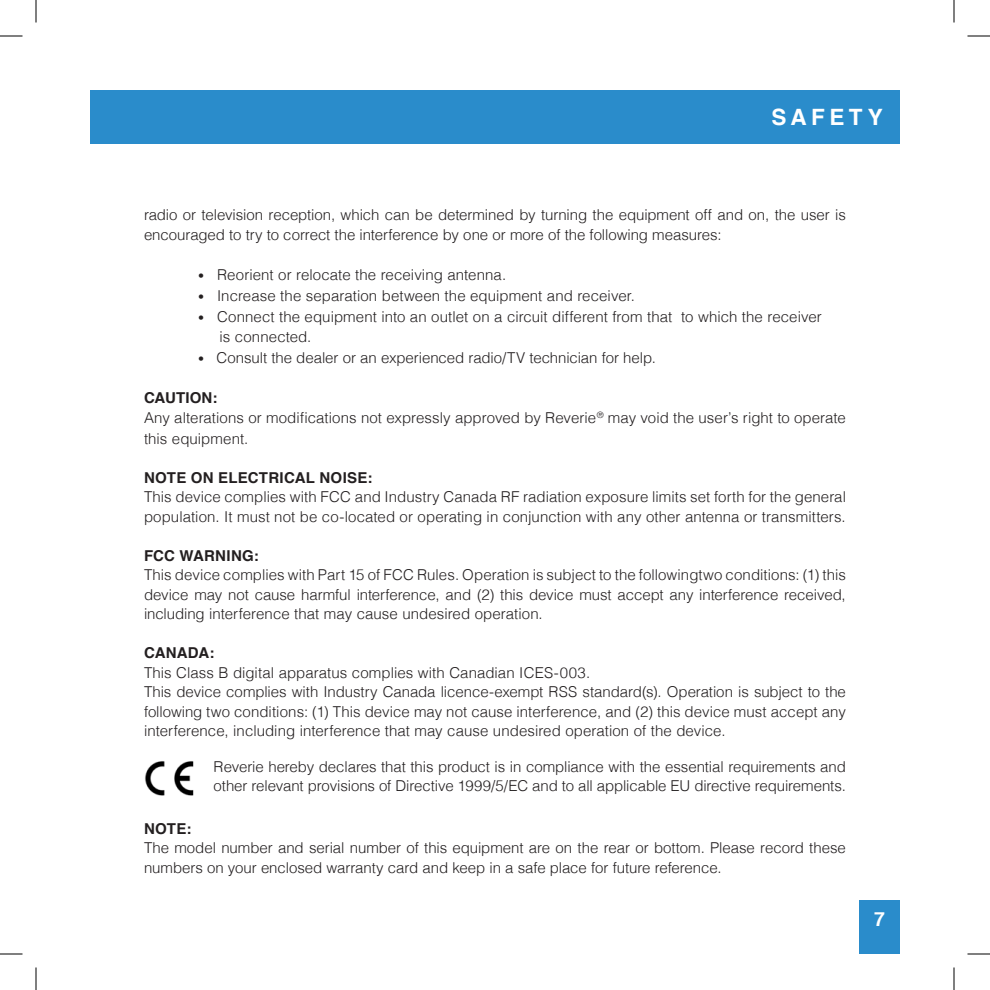
<style>
.page{position:relative;width:990px;height:990px;background:#fff}
.page>*{position:absolute;margin:0;border:0;box-sizing:border-box;transform-origin:0 0}
.t1{font:700 22.5px "Helvetica";letter-spacing:.195em;color:#fff}
.t2{font:700 19.5px "Helvetica";color:#fff}
.t3{font:300 15px/19.5px "Helvetica";color:#231f20}
.t4{font:700 15px "Helvetica";letter-spacing:.015em;color:#231f20}
.s1{font-size:12px}
</style>
<div class="page">
<img style="left:145px;top:761px;width:49px;height:35px">
<div style="left:860px;top:900px;width:40px;height:54px;background:#2a8ccb"></div>
<div style="left:90px;top:90px;width:810px;height:54px;background:#2a8ccb"></div>
<svg style="left:0;top:36px;width:22px;height:1px"></svg>
<svg style="left:968px;top:36px;width:22px;height:1px"></svg>
<svg style="left:0;top:954px;width:22px;height:1px"></svg>
<svg style="left:968px;top:954px;width:22px;height:1px"></svg>
<svg style="left:36px;top:0;width:1px;height:22px"></svg>
<svg style="left:36px;top:968px;width:1px;height:22px"></svg>
<svg style="left:954px;top:0;width:1px;height:22px"></svg>
<svg style="left:954px;top:968px;width:1px;height:22px"></svg>
<p class="t1" style="left:771px;top:99px;width:113px">SAFETY</p>
<p class="t3" style="left:144px;top:204px;width:703px">radio or television reception, which can be determined by turning the equipment off and on, the user is encouraged to try to correct the interference by one or more of the following measures:</p>
<p class="t3" style="left:198px;top:264px;width:310px"><span class="s1">•</span> Reorient or relocate the receiving antenna.</p>
<p class="t3" style="left:198px;top:285px;width:439px"><span class="s1">•</span> Increase the separation between the equipment and receiver.</p>
<p class="t3" style="left:198px;top:306px;width:625px"><span class="s1">•</span> Connect the equipment into an outlet on a circuit different from that to which the receiver</p>
<p class="t3" style="left:220px;top:326px;width:93px">is connected.</p>
<p class="t3" style="left:198px;top:347px;width:459px"><span class="s1">•</span> Consult the dealer or an experienced radio/TV technician for help.</p>
<p class="t4" style="left:144px;top:386px;width:75px">CAUTION:</p>
<p class="t3" style="left:144px;top:406px;width:703px;line-height:21px">Any alterations or modifications not expressly approved by Reverie<sup>®</sup> may void the user’s right to operate this equipment.</p>
<p class="t4" style="left:144px;top:466px;width:230px">NOTE ON ELECTRICAL NOISE:</p>
<p class="t3" style="left:144px;top:486px;width:704px">This device complies with FCC and Industry Canada RF radiation exposure limits set forth for the general population. It must not be co-located or operating in conjunction with any other antenna or transmitters.</p>
<p class="t4" style="left:144px;top:544px;width:116px">FCC WARNING:</p>
<p class="t3" style="left:144px;top:564px;width:703px;text-align:justify">This device complies with Part 15 of FCC Rules. Operation is subject to the followingtwo conditions: (1) this device may not cause harmful interference, and (2) this device must accept any interference received, including interference that may cause undesired operation.</p>
<p class="t4" style="left:144px;top:641px;width:72px">CANADA:</p>
<p class="t3" style="left:144px;top:662px;width:448px">This Class B digital apparatus complies with Canadian ICES-003.</p>
<p class="t3" style="left:144px;top:681px;width:703px;text-align:justify">This device complies with Industry Canada licence-exempt RSS standard(s). Operation is subject to the following two conditions: (1) This device may not cause interference, and (2) this device must accept any interference, including interference that may cause undesired operation of the device.</p>
<p class="t3" style="left:214px;top:756px;width:634px">Reverie hereby declares that this product is in compliance with the essential requirements and other relevant provisions of Directive 1999/5/EC and to all applicable EU directive requirements.</p>
<p class="t4" style="left:144px;top:817px;width:49px">NOTE:</p>
<p class="t3" style="left:144px;top:837px;width:703px">The model number and serial number of this equipment are on the rear or bottom. Please record these numbers on your enclosed warranty card and keep in a safe place for future reference.</p>
<p class="t2" style="left:874px;top:903px;width:12px">7</p>
</div>
